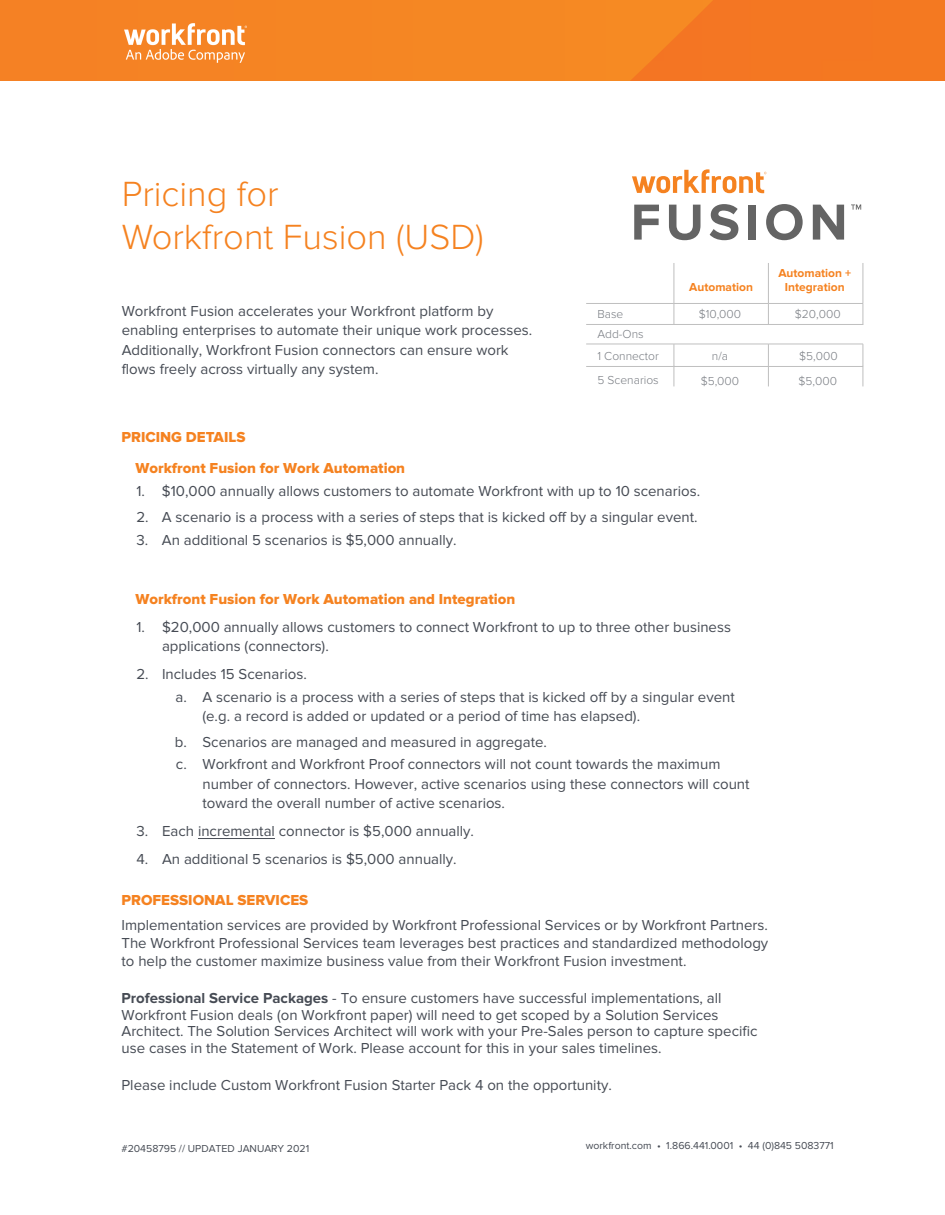
<style>
.page{position:relative;width:945px;height:1215px;background:#fff}
.page>*{position:absolute;margin:0;border:0;box-sizing:border-box;transform-origin:0 0}
.t1{font:300 36.3px/42.5px "Proxima Nova";color:#f58220}
.Body_Copy{font:15px/19.5px "Proxima Nova";color:#464b54}
.t2{font:15px "Proxima Nova Extrabld";color:#f58220}
.chart_body{font:300 12px/24px "Proxima Nova";color:#787c82}
.Chart_header{font:700 12px/13.5px "Proxima Nova";color:#f58220;text-align:center}
.t3{font:10.5px "Proxima Nova";color:#464b54}
.s1{font-family:"Proxima Nova Extrabld";color:#f58220}
.s2{font-weight:700}
</style>
<div class="page">
<div style="left:0;top:0;width:630px;height:81px;background:#f58523"></div>
<img style="left:630px;top:0;width:209px;height:81px">
<div style="left:839px;top:0;width:106px;height:81px;background:#f47821"></div>
<hr style="left:674px;top:263px;width:1px;height:40px;background:#bfbfbf">
<hr style="left:768px;top:263px;width:1px;height:40px;background:#bfbfbf">
<hr style="left:863px;top:263px;width:1px;height:40px;background:#bfbfbf">
<hr style="left:586px;top:303px;width:88px;height:1px;background:#bfbfbf">
<hr style="left:674px;top:303px;width:94px;height:1px;background:#bfbfbf">
<svg style="left:674px;top:304px;width:1px;height:20px"></svg>
<hr style="left:768px;top:303px;width:95px;height:1px;background:#bfbfbf">
<svg style="left:768px;top:304px;width:1px;height:20px"></svg>
<svg style="left:863px;top:304px;width:1px;height:21px"></svg>
<svg style="left:632px;top:169px;width:135px;height:24px"></svg>
<svg style="left:634px;top:205px;width:25px;height:35px"></svg>
<svg style="left:669px;top:205px;width:32px;height:35px"></svg>
<svg style="left:710px;top:204px;width:28px;height:36px"></svg>
<div style="left:749px;top:205px;width:7px;height:35px;background:#646464"></div>
<svg style="left:766px;top:204px;width:37px;height:36px"></svg>
<svg style="left:813px;top:205px;width:31px;height:35px"></svg>
<svg style="left:851px;top:204px;width:10px;height:6px"></svg>
<img style="left:125px;top:23px;width:121px;height:39px">
<hr style="left:198px;top:838px;width:77px;height:1px;background:#464b54">
<hr style="left:586px;top:344px;width:88px;height:1px;background:#bfbfbf">
<hr style="left:674px;top:344px;width:94px;height:1px;background:#bfbfbf">
<hr style="left:768px;top:344px;width:95px;height:1px;background:#bfbfbf">
<hr style="left:586px;top:324px;width:88px;height:1px;background:#bfbfbf">
<hr style="left:674px;top:324px;width:94px;height:1px;background:#bfbfbf">
<hr style="left:768px;top:324px;width:95px;height:1px;background:#bfbfbf">
<hr style="left:586px;top:366px;width:88px;height:1px;background:#bfbfbf">
<hr style="left:674px;top:366px;width:94px;height:1px;background:#bfbfbf">
<hr style="left:768px;top:366px;width:95px;height:1px;background:#bfbfbf">
<svg style="left:674px;top:344px;width:1px;height:42px"></svg>
<svg style="left:768px;top:345px;width:1px;height:41px"></svg>
<svg style="left:863px;top:344px;width:1px;height:42px"></svg>
<p class="t1" style="left:122px;top:173px;width:364px">Pricing for<br>Workfront Fusion (USD)</p>
<p class="Body_Copy" style="left:122px;top:301px;width:412px">Workfront Fusion accelerates your Workfront platform by enabling enterprises to automate their unique work processes.<br>Additionally, Workfront Fusion connectors can ensure work flows freely across virtually any system.</p>
<p class="t2" style="left:122px;top:428px;width:125px">PRICING DETAILS</p>
<p class="t2" style="left:135px;top:459px;width:271px">Workfront Fusion for Work Automation</p>
<p class="Chart_header" style="left:689px;top:280px;width:65px">Automation</p>
<p class="Chart_header" style="left:778px;top:267px;width:74px">Automation +<br>Integration</p>
<p class="chart_body" style="left:598px;top:302px;width:27px">Base</p>
<p class="chart_body" style="left:699px;top:302px;width:44px">$10,000</p>
<p class="chart_body" style="left:795px;top:302px;width:47px">$20,000</p>
<p class="chart_body" style="left:598px;top:322px;width:48px">Add-Ons</p>
<p class="chart_body" style="left:598px;top:344px;width:63px">1 Connector<br>5 Scenarios</p>
<p class="chart_body" style="left:712px;top:344px;width:18px">n/a</p>
<p class="chart_body" style="left:799px;top:344px;width:40px">$5,000</p>
<p class="chart_body" style="left:701px;top:369px;width:40px">$5,000</p>
<p class="chart_body" style="left:798px;top:369px;width:40px">$5,000</p>
<p class="Body_Copy" style="left:136px;top:482px;width:565px">1. $10,000 annually allows customers to automate Workfront with up to 10 scenarios.</p>
<p class="Body_Copy" style="left:136px;top:507px;width:563px">2. A scenario is a process with a series of steps that is kicked off by a singular event.</p>
<p class="Body_Copy" style="left:136px;top:530px;width:322px">3. An additional 5 scenarios is $5,000 annually.</p>
<p class="t2" style="left:135px;top:591px;width:381px">Workfront Fusion for Work Automation and Integration</p>
<p class="Body_Copy" style="left:162px;top:617px;width:571px;text-indent:-26px">1. $20,000 annually allows customers to connect Workfront to up to three other business applications (connectors).</p>
<p class="Body_Copy" style="left:175px;top:663px;width:561px;line-height:22.5px;text-indent:-39px">2. Includes 15 Scenarios.<br>a. A scenario is a process with a series of steps that is kicked off by a singular event</p>
<p class="Body_Copy" style="left:175px;top:704px;width:467px;line-height:25.3px;text-indent:28px">(e.g. a record is added or updated or a period of time has elapsed). b. Scenarios are managed and measured in aggregate.</p>
<p class="Body_Copy" style="left:202px;top:755px;width:549px;text-indent:-27px">c. Workfront and Workfront Proof connectors will not count towards the maximum number of connectors. However, active scenarios using these connectors will count toward the overall number of active scenarios.</p>
<p class="Body_Copy" style="left:136px;top:822px;width:339px">3. Each incremental connector is $5,000 annually.</p>
<p class="Body_Copy" style="left:136px;top:849px;width:322px">4. An additional 5 scenarios is $5,000 annually.</p>
<p class="Body_Copy" style="left:122px;top:888px;width:648px;line-height:24.8px"><span class="s1">PROFESSIONAL SERVICES<br></span>Implementation services are provided by Workfront Professional Services or by Workfront Partners.</p>
<p class="Body_Copy" style="left:122px;top:934px;width:648px;line-height:18px">The Workfront Professional Services team leverages best practices and standardized methodology to help the customer maximize business value from their Workfront Fusion investment.</p>
<p class="Body_Copy" style="left:122px;top:990px;width:638px;line-height:16.8px"><span class="s2">Professional Service Packages</span> - To ensure customers have successful implementations, all Workfront Fusion deals (on Workfront paper) will need to get scoped by a Solution Services Architect. The Solution Services Architect will work with your Pre-Sales person to capture specific use cases in the Statement of Work. Please account for this in your sales timelines.</p>
<p class="Body_Copy" style="left:122px;top:1075px;width:492px">Please include Custom Workfront Fusion Starter Pack 4 on the opportunity.</p>
<p class="t3" style="left:122px;top:1142px;width:189px">#20458795 // UPDATED JANUARY 2021</p>
<p class="t3" style="left:586px;top:1140px;width:250px">workfront.com • 1.866.441.0001 • 44 (0)845 5083771</p>
</div>
